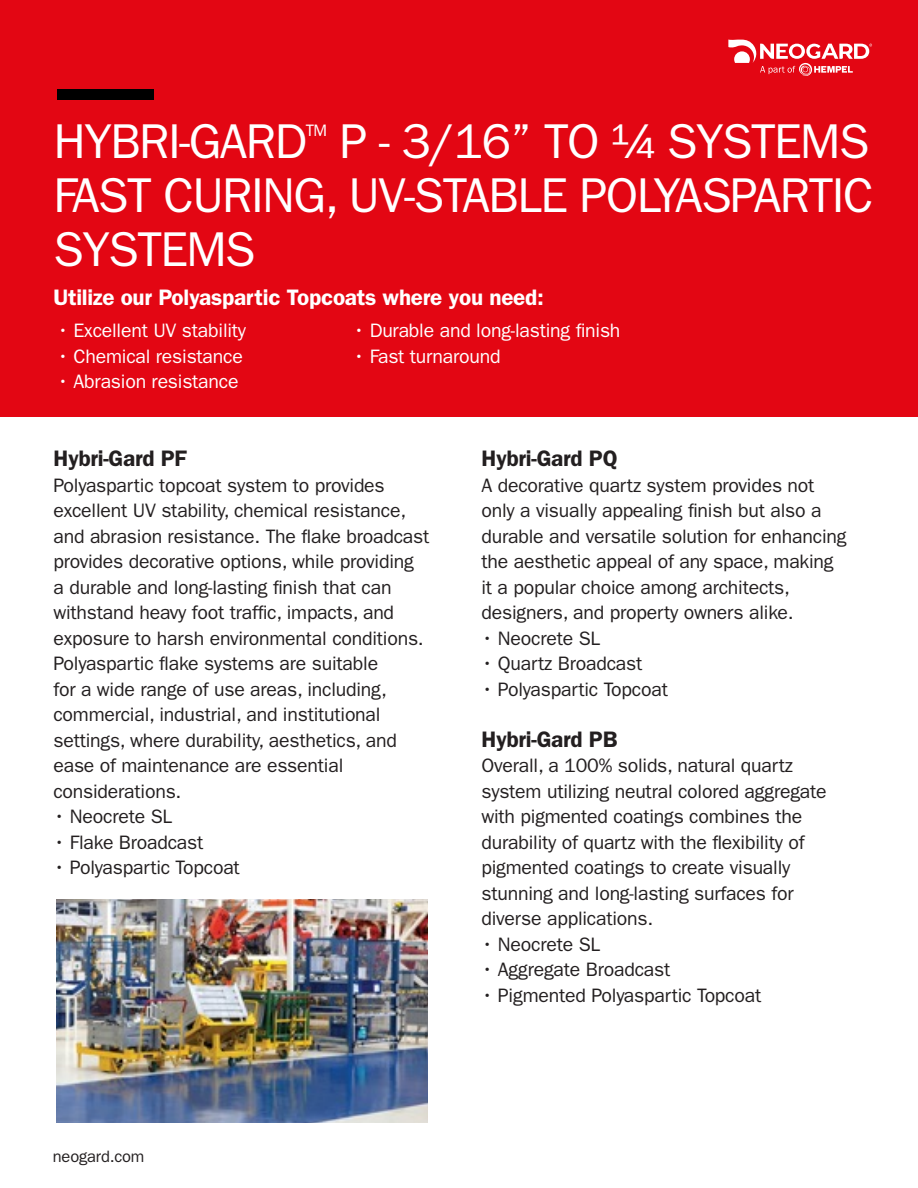
<style>
.page{position:relative;width:918px;height:1188px;background:#fff}
.page>*{position:absolute;margin:0;border:0;box-sizing:border-box;transform-origin:0 0}
.t1{font:49.05px/54px "ITC Franklin Gothic Std";letter-spacing:-.03em;color:#fff}
.t2{font:600 22.5px "ITC Franklin Gothic Std";letter-spacing:-.01em;color:#fff}
.t3{font:600 22.5px "ITC Franklin Gothic Std";letter-spacing:-.01em;color:#231f20}
.t4{font:19.5px/25.5px "ITC Franklin Gothic Std";letter-spacing:-.01em;color:#231f20}
.t5{font:19.5px "ITC Franklin Gothic Std";letter-spacing:-.01em;color:#fff}
.t6{font:16.65px "ITC Franklin Gothic Std";color:#fff}
.t7{font:16.5px "ITC Franklin Gothic Std";letter-spacing:-.01em;color:#231f20}
</style>
<div class="page">
<div style="left:0;top:0;width:918px;height:417px;background:#e30613"></div>
<div style="left:57px;top:90px;width:97px;height:10px;background:#000"></div>
<svg style="left:728px;top:39px;width:144px;height:37px"></svg>
<img style="left:56px;top:900px;width:372px;height:223px">
<p class="t1" style="left:53px;top:114px;width:255px">HYBRI-GARD</p>
<p class="t6" style="left:306px;top:121px;width:23px">TM</p>
<p class="t1" style="left:340px;top:114px;width:531px">P - 3/16” TO ¼ SYSTEMS</p>
<p class="t1" style="left:53px;top:168px;width:822px">FAST CURING, UV-STABLE POLYASPARTIC<br>SYSTEMS</p>
<p class="t2" style="left:53px;top:284px;width:492px">Utilize our Polyaspartic Topcoats where you need:</p>
<p class="t5" style="left:57px;top:319px;width:191px">• Excellent UV stability</p>
<p class="t5" style="left:57px;top:345px;width:187px">• Chemical resistance</p>
<p class="t5" style="left:57px;top:370px;width:183px">• Abrasion resistance</p>
<p class="t5" style="left:353px;top:319px;width:269px">• Durable and long-lasting finish</p>
<p class="t5" style="left:353px;top:345px;width:149px">• Fast turnaround</p>
<p class="t3" style="left:53px;top:445px;width:135px">Hybri-Gard PF</p>
<p class="t4" style="left:53px;top:473px;width:377px">Polyaspartic topcoat system to provides excellent UV stability, chemical resistance, and abrasion resistance. The flake broadcast provides decorative options, while providing<br>a durable and long-lasting finish that can withstand heavy foot traffic, impacts, and exposure to harsh environmental conditions.<br>Polyaspartic flake systems are suitable<br>for a wide range of use areas, including, commercial, industrial, and institutional settings, where durability, aesthetics, and ease of maintenance are essential considerations.</p>
<p class="t4" style="left:53px;top:804px;width:120px">• Neocrete SL</p>
<p class="t4" style="left:53px;top:830px;width:151px">• Flake Broadcast</p>
<p class="t4" style="left:53px;top:855px;width:188px">• Polyaspartic Topcoat</p>
<p class="t3" style="left:481px;top:445px;width:138px">Hybri-Gard PQ</p>
<p class="t4" style="left:481px;top:473px;width:367px">A decorative quartz system provides not only a visually appealing finish but also a durable and versatile solution for enhancing the aesthetic appeal of any space, making it a popular choice among architects, designers, and property owners alike.</p>
<p class="t4" style="left:481px;top:626px;width:120px">• Neocrete SL</p>
<p class="t4" style="left:481px;top:651px;width:162px">• Quartz Broadcast</p>
<p class="t4" style="left:481px;top:677px;width:188px">• Polyaspartic Topcoat</p>
<p class="t3" style="left:481px;top:726px;width:138px">Hybri-Gard PB</p>
<p class="t4" style="left:481px;top:753px;width:347px">Overall, a 100% solids, natural quartz system utilizing neutral colored aggregate with pigmented coatings combines the durability of quartz with the flexibility of pigmented coatings to create visually stunning and long-lasting surfaces for diverse applications.</p>
<p class="t4" style="left:481px;top:932px;width:120px">• Neocrete SL</p>
<p class="t4" style="left:481px;top:957px;width:190px">• Aggregate Broadcast</p>
<p class="t4" style="left:481px;top:983px;width:281px">• Pigmented Polyaspartic Topcoat</p>
<p class="t7" style="left:53px;top:1147px;width:93px">neogard.com</p>
</div>
